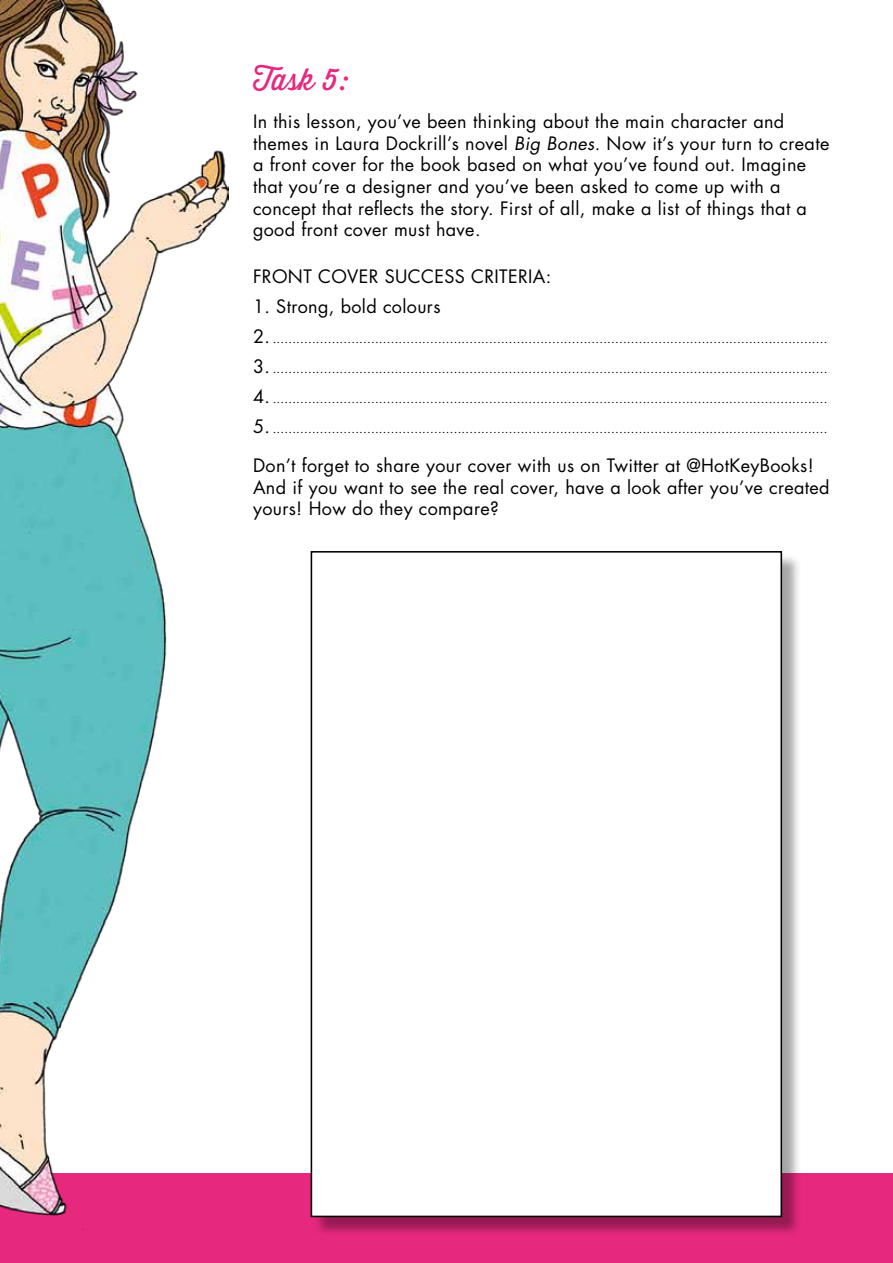
<style>
.page{position:relative;width:893px;height:1263px;background:#fff}
.page>*{position:absolute;margin:0;border:0;box-sizing:border-box;transform-origin:0 0}
.t1{font:30px "Thirsty Script";color:#e6287f}
.t2{font:18px/21.6px "Futura";letter-spacing:.02em;color:#000}
.t3{font:12px "Futura";color:#000}
.s1{font-style:italic}
.s2{font-size:18px}
</style>
<div class="page">
<div style="left:0;top:1174px;width:893px;height:89px;background:#e6287f"></div>
<img style="left:0;top:0;width:228px;height:1216px">
<div style="left:313px;top:553px;width:489px;height:684px;background:#000;opacity:.35"></div>
<div style="left:311px;top:552px;width:470px;height:664px;background:#fff"></div>
<div style="left:311px;top:551px;width:471px;height:666px;border:2px solid #000"></div>
<h1 class="t1" style="left:253px;top:57px;width:96px">Task 5:</h1>
<p class="t2" style="left:253px;top:110px;width:578px">In this lesson, you’ve been thinking about the main character and themes in Laura Dockrill’s novel <span class="s1">Big Bones</span>. Now it’s your turn to create a front cover for the book based on what you’ve found out. Imagine that you’re a designer and you’ve been asked to come up with a concept that reflects the story. First of all, make a list of things that a good front cover must have.</p>
<h2 class="t2" style="left:253px;top:265px;width:300px">FRONT COVER SUCCESS CRITERIA:</h2>
<h2 class="t2" style="left:253px;top:295px;width:189px">1. Strong, bold colours</h2>
<p class="t3" style="left:253px;top:330px;width:576px"><span class="s2">2.</span> .............................................................................................................................................</p>
<p class="t3" style="left:253px;top:360px;width:576px"><span class="s2">3.</span> .............................................................................................................................................</p>
<p class="t3" style="left:253px;top:391px;width:576px"><span class="s2">4.</span> .............................................................................................................................................</p>
<p class="t3" style="left:253px;top:421px;width:576px"><span class="s2">5.</span> .............................................................................................................................................</p>
<h2 class="t2" style="left:253px;top:454px;width:578px">Don’t forget to share your cover with us on Twitter at @HotKeyBooks!<br>And if you want to see the real cover, have a look after you’ve created yours! How do they compare?</h2>
</div>
